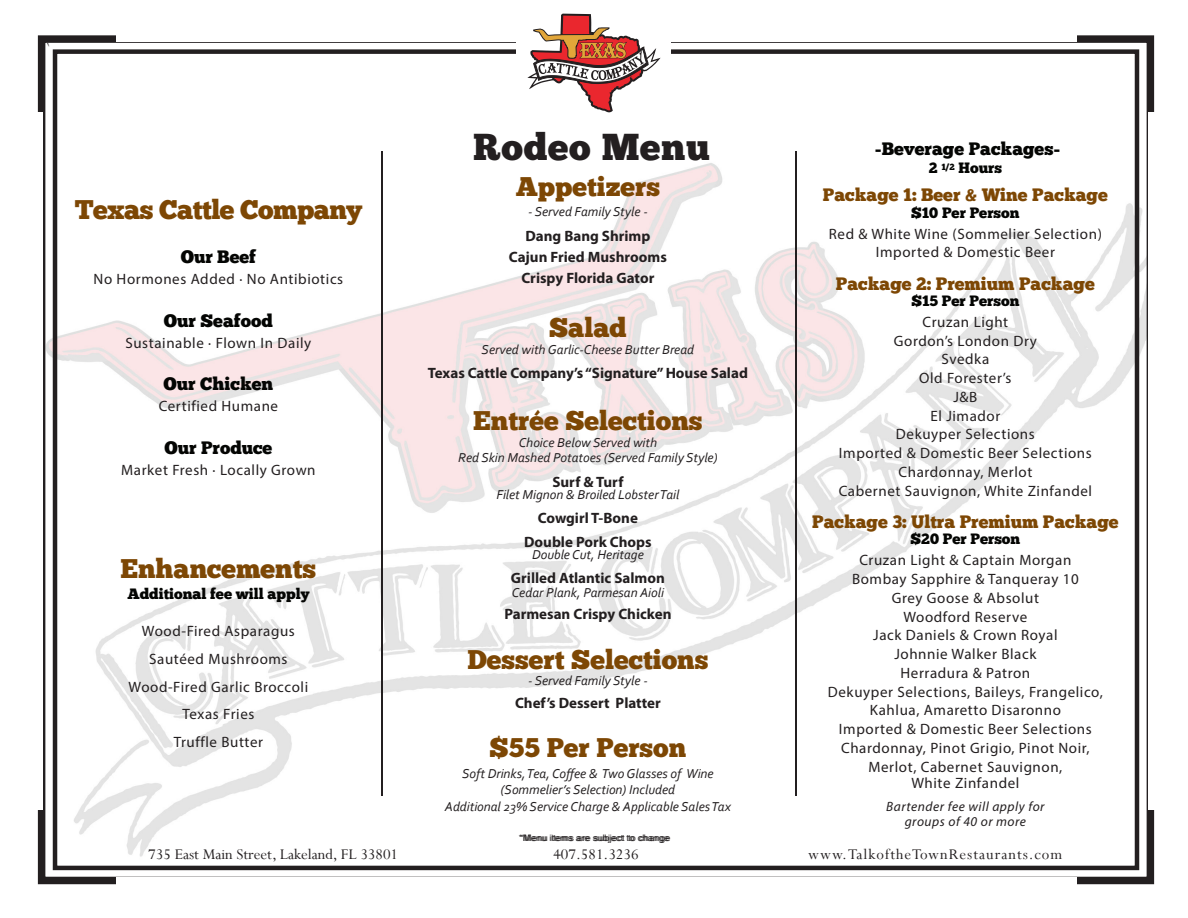
<style>
.page{position:relative;width:1188px;height:918px;background:#fff}
.page>*{position:absolute;margin:0;border:0;box-sizing:border-box;transform-origin:0 0}
.t1{font:37.5px "Chunk Five";letter-spacing:.02em;color:#231f20}
.t2{font:27px "Chunk Five";color:#7d4704}
.t3{font:27px "Chunk Five";letter-spacing:-.02em;color:#7d4704}
.t4{font:18px "Chunk Five";color:#7d4704}
.t5{font:18px "Chunk Five";color:#040503}
.t6{font:18px "Perpetua";color:#231f20}
.t7{font:16.5px "Perpetua";color:#231f20}
.t8{font:16.5px "Perpetua";letter-spacing:.06em;color:#231f20}
.t9{font:15px/16.5px "Myriad Pro";letter-spacing:.04em;color:#231f20;text-align:center}
.t10{font:700 15px/21px "Myriad Pro";color:#231f20;text-align:center}
.t11{font:15px "Chunk Five";color:#040503}
.t12{font:italic 13.5px/15px "Corbel";color:#231f20;text-align:center}
.t13{font:italic 13.5px "Myriad Pro";letter-spacing:.04em;color:#231f20}
.t14{font:9px "Helvetica";letter-spacing:.04em;color:#231f20}
</style>
<div class="page">
<img style="left:37px;top:35px;width:1118px;height:850px">
<div style="left:53px;top:49px;width:1086px;height:821px;border:4px solid #231f20"></div>
<hr style="left:382px;top:151px;width:1px;height:645px;background:#231f20">
<hr style="left:796px;top:151px;width:1px;height:645px;background:#231f20">
<div style="left:116px;top:0;width:960px;height:42px;background:#fff"></div>
<div style="left:116px;top:878px;width:960px;height:40px;background:#fff"></div>
<div style="left:1148px;top:112px;width:40px;height:698px;background:#fff"></div>
<div style="left:2px;top:112px;width:41px;height:698px;background:#fff"></div>
<div style="left:517px;top:29px;width:154px;height:41px;background:#fff"></div>
<svg style="left:527px;top:14px;width:134px;height:98px"></svg>
<p class="t6" style="left:45px;top:38px;width:7px">`</p>
<p class="t3" style="left:75px;top:194px;width:289px">Texas Cattle Company</p>
<p class="t5" style="left:181px;top:246px;width:77px">Our Beef</p>
<p class="t9" style="left:94px;top:270px;width:251px">No Hormones Added · No Antibiotics</p>
<p class="t5" style="left:164px;top:310px;width:110px">Our Seafood</p>
<p class="t9" style="left:125px;top:334px;width:187px">Sustainable · Flown In Daily</p>
<p class="t5" style="left:164px;top:373px;width:111px">Our Chicken</p>
<p class="t9" style="left:159px;top:398px;width:121px">Certified Humane</p>
<p class="t5" style="left:164px;top:437px;width:110px">Our Produce</p>
<p class="t9" style="left:121px;top:462px;width:196px">Market Fresh · Locally Grown</p>
<p class="t2" style="left:121px;top:552px;width:197px">Enhancements</p>
<p class="t11" style="left:127px;top:585px;width:184px">Additional fee will apply</p>
<p class="t9" style="left:142px;top:623px;width:154px">Wood-Fired Asparagus</p>
<p class="t9" style="left:149px;top:650px;width:140px">Sautéed Mushrooms</p>
<p class="t9" style="left:129px;top:678px;width:181px">Wood-Fired Garlic Broccoli</p>
<p class="t9" style="left:182px;top:706px;width:73px">Texas Fries</p>
<p class="t9" style="left:174px;top:734px;width:91px">Truffle Butter</p>
<p class="t1" style="left:473px;top:124px;width:238px">Rodeo Menu</p>
<p class="t5" style="left:875px;top:138px;width:187px">-Beverage Packages-</p>
<p class="t11" style="left:929px;top:159px;width:75px">2 <sup>1/2</sup> Hours</p>
<p class="t4" style="left:823px;top:184px;width:286px">Package 1: Beer &amp; Wine Package</p>
<p class="t11" style="left:911px;top:203px;width:110px">$10 Per Person</p>
<p class="t9" style="left:829px;top:225px;width:275px">Red &amp; White Wine (Sommelier Selection)</p>
<p class="t9" style="left:876px;top:244px;width:181px">Imported &amp; Domestic Beer</p>
<p class="t4" style="left:836px;top:273px;width:260px">Package 2: Premium Package</p>
<p class="t11" style="left:911px;top:292px;width:110px">$15 Per Person</p>
<p class="t9" style="left:923px;top:313px;width:87px">Cruzan Light</p>
<p class="t9" style="left:894px;top:332px;width:145px">Gordon’s London Dry</p>
<p class="t9" style="left:941px;top:351px;width:49px">Svedka</p>
<p class="t9" style="left:919px;top:370px;width:94px">Old Forester’s</p>
<p class="t9" style="left:953px;top:388px;width:25px">J&amp;B</p>
<p class="t9" style="left:930px;top:407px;width:71px">El Jimador</p>
<p class="t9" style="left:896px;top:426px;width:140px">Dekuyper Selections</p>
<p class="t9" style="left:839px;top:445px;width:254px">Imported &amp; Domestic Beer Selections</p>
<p class="t9" style="left:899px;top:463px;width:135px">Chardonnay, Merlot</p>
<p class="t9" style="left:839px;top:482px;width:255px">Cabernet Sauvignon, White Zinfandel</p>
<p class="t4" style="left:812px;top:511px;width:308px">Package 3: Ultra Premium Package</p>
<p class="t11" style="left:911px;top:530px;width:111px">$20 Per Person</p>
<p class="t9" style="left:859px;top:552px;width:214px">Cruzan Light &amp; Captain Morgan</p>
<p class="t9" style="left:852px;top:571px;width:228px">Bombay Sapphire &amp; Tanqueray 10</p>
<p class="t9" style="left:892px;top:589px;width:149px">Grey Goose &amp; Absolut</p>
<p class="t9" style="left:903px;top:608px;width:125px">Woodford Reserve</p>
<p class="t9" style="left:873px;top:627px;width:186px">Jack Daniels &amp; Crown Royal</p>
<p class="t9" style="left:894px;top:646px;width:144px">Johnnie Walker Black</p>
<p class="t9" style="left:901px;top:664px;width:131px">Herradura &amp; Patron</p>
<p class="t9" style="left:828px;top:683px;width:277px">Dekuyper Selections, Baileys, Frangelico,</p>
<p class="t9" style="left:870px;top:702px;width:193px">Kahlua, Amaretto Disaronno</p>
<p class="t9" style="left:839px;top:721px;width:254px">Imported &amp; Domestic Beer Selections</p>
<p class="t9" style="left:841px;top:739px;width:250px">Chardonnay, Pinot Grigio, Pinot Noir,</p>
<p class="t9" style="left:868px;top:758px;width:195px">Merlot, Cabernet Sauvignon,<br>White Zinfandel</p>
<p class="t13" style="left:886px;top:798px;width:160px">Bartender fee will apply for</p>
<p class="t13" style="left:905px;top:813px;width:123px">groups of 40 or more</p>
<p class="t2" style="left:516px;top:171px;width:146px">Appetizers</p>
<p class="t12" style="left:528px;top:204px;width:121px">- Served Family Style -</p>
<p class="t10" style="left:509px;top:225px;width:160px">Dang Bang Shrimp<br>Cajun Fried Mushrooms<br>Crispy Florida Gator</p>
<p class="t2" style="left:549px;top:312px;width:79px">Salad</p>
<p class="t12" style="left:482px;top:341px;width:214px">Served with Garlic-Cheese Butter Bread</p>
<p class="t10" style="left:428px;top:362px;width:322px">Texas Cattle Company’s “Signature” House Salad</p>
<p class="t2" style="left:473px;top:405px;width:231px">Entrée Selections</p>
<p class="t12" style="left:458px;top:434px;width:261px">Choice Below Served with<br>Red Skin Mashed Potatoes (Served Family Style)</p>
<p class="t10" style="left:552px;top:471px;width:73px">Surf &amp; Turf</p>
<p class="t12" style="left:497px;top:487px;width:184px">Filet Mignon &amp; Broiled Lobster Tail</p>
<p class="t10" style="left:524px;top:506px;width:129px;line-height:24px">Cowgirl T-Bone<br>Double Pork Chops</p>
<p class="t12" style="left:532px;top:547px;width:113px">Double Cut, Heritage</p>
<p class="t10" style="left:511px;top:567px;width:156px">Grilled Atlantic Salmon</p>
<p class="t12" style="left:512px;top:584px;width:154px">Cedar Plank, Parmesan Aioli</p>
<p class="t10" style="left:504px;top:603px;width:169px">Parmesan Crispy Chicken</p>
<p class="t2" style="left:467px;top:643px;width:243px">Dessert Selections</p>
<p class="t12" style="left:528px;top:673px;width:121px">- Served Family Style -</p>
<p class="t10" style="left:515px;top:691px;width:147px">Chef’s Dessert Platter</p>
<p class="t2" style="left:490px;top:731px;width:198px">$55 Per Person</p>
<p class="t12" style="left:462px;top:765px;width:253px;line-height:16.5px">Soft Drinks, Tea, Coffee &amp; Two Glasses of Wine (Sommelier’s Selection) Included</p>
<p class="t12" style="left:445px;top:799px;width:287px">Additional 23% Service Charge &amp; Applicable Sales Tax</p>
<p class="t14" style="left:519px;top:833px;width:152px">*Menu items are subject to change</p>
<p class="t14" style="left:520px;top:833px;width:152px">*Menu items are subject to change</p>
<p class="t7" style="left:148px;top:844px;width:251px">735 East Main Street, Lakeland, FL 33801</p>
<p class="t7" style="left:553px;top:844px;width:87px">407.581.3236</p>
<p class="t8" style="left:808px;top:844px;width:255px">www.TalkoftheTownRestaurants.com</p>
</div>
